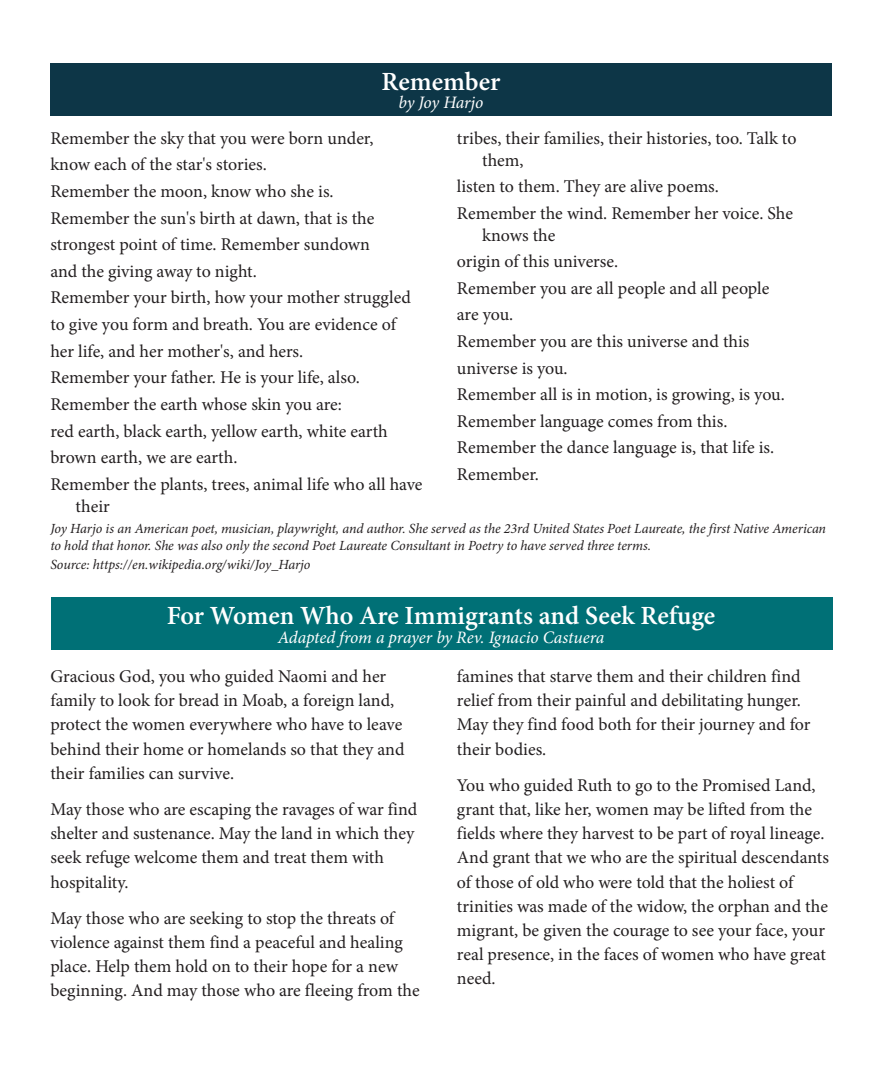
<style>
.page{position:relative;width:882px;height:1071px;background:#fff}
.page>*{position:absolute;margin:0;border:0;box-sizing:border-box;transform-origin:0 0}
.t1{font:600 26.25px "Minion Pro";color:#fff}
.t2{font:17.85px/26.6px "Minion Pro";color:#231f20}
.t3{font:italic 17.5px "Minion Pro";letter-spacing:-.01em;color:#fff}
.t4{font:italic 14px/17.2px "Minion Pro";letter-spacing:-.01em;color:#231f20}
</style>
<div class="page">
<div style="left:50px;top:63px;width:782px;height:53px;background:#0d3647"></div>
<div style="left:51px;top:597px;width:781px;height:53px;background:#007076"></div>
<h1 class="t1" style="left:382px;top:70px;width:120px">Remember</h1>
<p class="t3" style="left:398px;top:96px;width:87px">by Joy Harjo</p>
<p class="t2" style="left:50px;top:126px;width:374px">Remember the sky that you were born under,<br>know each of the star's stories.<br>Remember the moon, know who she is.<br>Remember the sun's birth at dawn, that is the strongest point of time. Remember sundown<br>and the giving away to night.<br>Remember your birth, how your mother struggled to give you form and breath. You are evidence of her life, and her mother's, and hers.<br>Remember your father. He is your life, also.<br>Remember the earth whose skin you are:<br>red earth, black earth, yellow earth, white earth brown earth, we are earth.<br>Remember the plants, trees, animal life who all have</p>
<p class="t2" style="left:76px;top:494px;width:36px">their</p>
<p class="t2" style="left:482px;top:129px;width:316px;line-height:21.7px;text-indent:-25px">tribes, their families, their histories, too. Talk to them,</p>
<p class="t2" style="left:457px;top:175px;width:338px">listen to them. They are alive poems.<br>Remember the wind. Remember her voice. She</p>
<p class="t2" style="left:457px;top:223px;width:329px;text-indent:25px">knows the<br>origin of this universe.<br>Remember you are all people and all people are you.<br>Remember you are this universe and this universe is you.<br>Remember all is in motion, is growing, is you.<br>Remember language comes from this.<br>Remember the dance language is, that life is.<br>Remember.</p>
<p class="t4" style="left:50px;top:521px;width:777px">Joy Harjo is an American poet, musician, playwright, and author. She served as the 23rd United States Poet Laureate, the first Native American to hold that honor. She was also only the second Poet Laureate Consultant in Poetry to have served three terms.</p>
<p class="t4" style="left:50px;top:557px;width:262px">Source: https://en.wikipedia.org/wiki/Joy_Harjo</p>
<h1 class="t1" style="left:167px;top:605px;width:550px">For Women Who Are Immigrants and Seek Refuge</h1>
<p class="t3" style="left:278px;top:630px;width:328px">Adapted from a prayer by Rev. Ignacio Castuera</p>
<p class="t2" style="left:50px;top:666px;width:356px;line-height:24.2px">Gracious God, you who guided Naomi and her family to look for bread in Moab, a foreign land, protect the women everywhere who have to leave behind their home or homelands so that they and their families can survive.</p>
<p class="t2" style="left:50px;top:799px;width:369px;line-height:24.2px">May those who are escaping the ravages of war find shelter and sustenance. May the land in which they seek refuge welcome them and treat them with hospitality.</p>
<p class="t2" style="left:50px;top:908px;width:371px;line-height:24.2px">May those who are seeking to stop the threats of violence against them find a peaceful and healing place. Help them hold on to their hope for a new beginning. And may those who are fleeing from the</p>
<p class="t2" style="left:457px;top:666px;width:355px;line-height:24.2px">famines that starve them and their children find relief from their painful and debilitating hunger.<br>May they find food both for their journey and for their bodies.</p>
<p class="t2" style="left:457px;top:775px;width:374px;line-height:24.2px">You who guided Ruth to go to the Promised Land, grant that, like her, women may be lifted from the fields where they harvest to be part of royal lineage.<br>And grant that we who are the spiritual descendants of those of old who were told that the holiest of trinities was made of the widow, the orphan and the migrant, be given the courage to see your face, your real presence, in the faces of women who have great need.</p>
</div>
